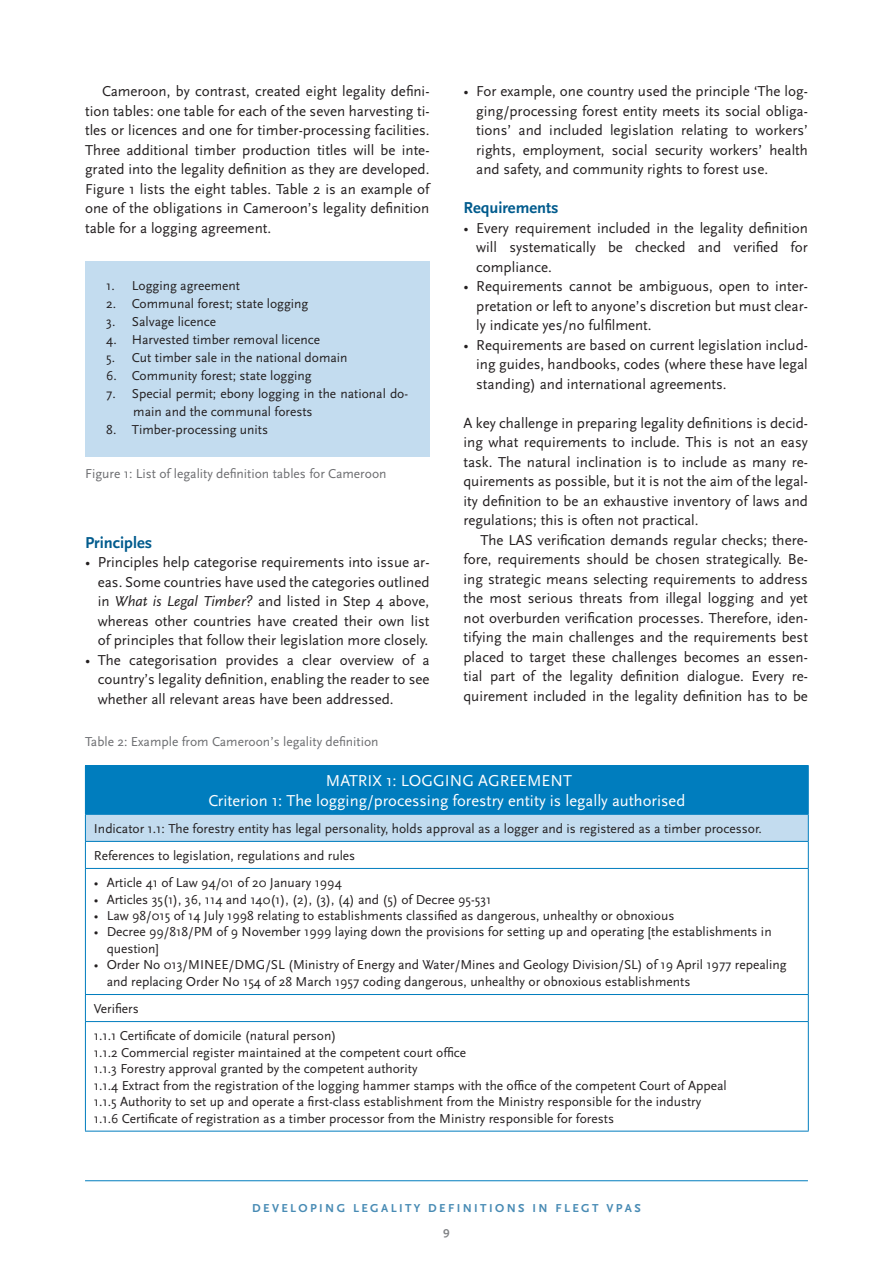
<style>
.page{position:relative;width:893px;height:1263px;background:#fff}
.page>*{position:absolute;margin:0;border:0;box-sizing:border-box;transform-origin:0 0}
.t1{font:16.5px/19.5px "Scala Sans";color:#fff;text-align:center}
.t2{font:700 16.5px "Scala Sans";color:#005b8d}
.t3{font:15px/19.5px "Scala Sans";color:#231f20;text-align:justify}
.t4{font:13.5px/16.5px "Scala Sans";color:#231f20}
.t5{font:13.5px "Scala Sans";color:#6c6d70}
.t6{font:700 12px "Scala Sans";letter-spacing:.2em;color:#488bb4}
.t7{font:700 12px "Scala Sans";color:#808285}
.s1{font-style:italic}
</style>
<div class="page">
<hr style="left:85px;top:1180px;width:723px;height:1px;background:#007dbe">
<div style="left:85px;top:261px;width:344px;height:196px;background:#c3dcef"></div>
<div style="left:85px;top:765px;width:723px;height:49px;background:#007dbe"></div>
<div style="left:85px;top:814px;width:723px;height:27px;background:#c3dcef"></div>
<hr style="left:85px;top:765px;width:724px;height:1px;background:#007dbe">
<hr style="left:808px;top:766px;width:1px;height:48px;background:#007dbe">
<hr style="left:85px;top:814px;width:724px;height:1px;background:#007dbe">
<hr style="left:85px;top:841px;width:724px;height:1px;background:#007dbe">
<svg style="left:85px;top:815px;width:1px;height:53px"></svg>
<svg style="left:808px;top:815px;width:1px;height:53px"></svg>
<hr style="left:85px;top:868px;width:724px;height:1px;background:#007dbe">
<hr style="left:85px;top:869px;width:1px;height:125px;background:#007dbe">
<hr style="left:808px;top:869px;width:1px;height:125px;background:#007dbe">
<hr style="left:85px;top:994px;width:724px;height:1px;background:#007dbe">
<svg style="left:85px;top:995px;width:1px;height:26px"></svg>
<svg style="left:808px;top:995px;width:1px;height:26px"></svg>
<hr style="left:85px;top:1021px;width:724px;height:1px;background:#007dbe">
<hr style="left:85px;top:1022px;width:1px;height:109px;background:#007dbe">
<hr style="left:808px;top:1022px;width:1px;height:109px;background:#007dbe">
<hr style="left:85px;top:1131px;width:724px;height:1px;background:#007dbe">
<p class="t3" style="left:85px;top:82px;width:346px;text-indent:17px">Cameroon, by contrast, created eight legality defini&shy;tion tables: one table for each of the seven harvesting ti&shy;tles or licences and one for timber-processing facilities.<br>Three additional timber production titles will be inte&shy;grated into the legality definition as they are developed.<br>Figure 1 lists the eight tables. Table 2 is an example of one of the obligations in Cameroon’s legality definition table for a logging agreement.</p>
<p class="t4" style="left:106px;top:277px;width:135px">1. Logging agreement</p>
<p class="t4" style="left:106px;top:295px;width:204px">2. Communal forest; state logging</p>
<p class="t4" style="left:106px;top:313px;width:111px">3. Salvage licence</p>
<p class="t4" style="left:106px;top:331px;width:215px">4. Harvested timber removal licence</p>
<p class="t4" style="left:106px;top:349px;width:243px">5. Cut timber sale in the national domain</p>
<p class="t4" style="left:106px;top:367px;width:207px">6. Community forest; state logging</p>
<p class="t4" style="left:133px;top:384px;width:276px;line-height:18px;text-indent:-27px">7. Special permit; ebony logging in the national do&shy;main and the communal forests</p>
<p class="t4" style="left:106px;top:421px;width:163px">8. Timber-processing units</p>
<p class="t5" style="left:85px;top:466px;width:303px">Figure 1: List of legality definition tables for Cameroon</p>
<p class="t2" style="left:85px;top:534px;width:69px">PRINCIPLES</p>
<p class="t3" style="left:98px;top:553px;width:333px;text-indent:-13px">• Principles help categorise requirements into issue ar&shy;eas. Some countries have used the categories outlined in <span class="s1">What is Legal Timber?</span> and listed in Step 4 above, whereas other countries have created their own list of principles that follow their legislation more closely.</p>
<p class="t3" style="left:98px;top:651px;width:333px;text-indent:-13px">• The categorisation provides a clear overview of a country’s legality definition, enabling the reader to see whether all relevant areas have been addressed.</p>
<p class="t5" style="left:85px;top:734px;width:295px">Table 2: Example from Cameroon’s legality definition</p>
<p class="t3" style="left:476px;top:82px;width:333px;text-indent:-13px">• For example, one country used the principle ‘The log&shy;ging/processing forest entity meets its social obliga&shy;tions’ and included legislation relating to workers’ rights, employment, social security workers’ health and safety, and community rights to forest use.</p>
<p class="t2" style="left:463px;top:199px;width:97px">REQUIREMENTS</p>
<p class="t3" style="left:476px;top:218px;width:333px;text-indent:-13px">• Every requirement included in the legality definition will systematically be checked and verified for compliance.</p>
<p class="t3" style="left:476px;top:277px;width:333px;text-indent:-13px">• Requirements cannot be ambiguous, open to inter&shy;pretation or left to anyone’s discretion but must clear&shy;ly indicate yes/no fulfilment.</p>
<p class="t3" style="left:476px;top:335px;width:333px;text-indent:-13px">• Requirements are based on current legislation includ&shy;ing guides, handbooks, codes (where these have legal standing) and international agreements.</p>
<p class="t3" style="left:463px;top:413px;width:346px">A key challenge in preparing legality definitions is decid&shy;ing what requirements to include. This is not an easy task. The natural inclination is to include as many re&shy;quirements as possible, but it is not the aim of the legal&shy;ity definition to be an exhaustive inventory of laws and regulations; this is often not practical.</p>
<p class="t3" style="left:463px;top:530px;width:346px;text-indent:17px">The LAS verification demands regular checks; there&shy;fore, requirements should be chosen strategically. Be&shy;ing strategic means selecting requirements to address the most serious threats from illegal logging and yet not overburden verification processes. Therefore, iden&shy;tifying the main challenges and the requirements best placed to target these challenges becomes an essen&shy;tial part of the legality definition dialogue. Every re&shy;quirement included in the legality definition has to be</p>
<p class="t1" style="left:208px;top:771px;width:478px">MATRIX 1: LOGGING AGREEMENT<br>Criterion 1: The logging/processing forestry entity is legally authorised</p>
<p class="t4" style="left:94px;top:815px;width:669px;line-height:27px">Indicator 1.1: The forestry entity has legal personality, holds approval as a logger and is registered as a timber processor.<br>References to legislation, regulations and rules</p>
<p class="t4" style="left:94px;top:875px;width:249px">• Article 41 of Law 94/01 of 20 January 1994</p>
<p class="t4" style="left:94px;top:891px;width:399px">• Articles 35(1), 36, 114 and 140(1), (2), (3), (4) and (5) of Decree 95-531</p>
<p class="t4" style="left:94px;top:907px;width:582px">• Law 98/015 of 14 July 1998 relating to establishments classified as dangerous, unhealthy or obnoxious</p>
<p class="t4" style="left:107px;top:924px;width:666px;text-indent:-13px">• Decree 99/818/PM of 9 November 1999 laying down the provisions for setting up and operating [the establishments in question]</p>
<p class="t4" style="left:107px;top:957px;width:681px;text-indent:-13px">• Order No 013/MINEE/DMG/SL (Ministry of Energy and Water/Mines and Geology Division/SL) of 19 April 1977 repealing and replacing Order No 154 of 28 March 1957 coding dangerous, unhealthy or obnoxious establishments</p>
<p class="t4" style="left:94px;top:995px;width:244px;line-height:27px">Verifiers<br>1.1.1 Certificate of domicile (natural person)</p>
<p class="t4" style="left:94px;top:1044px;width:634px">1.1.2 Commercial register maintained at the competent court office<br>1.1.3 Forestry approval granted by the competent authority<br>1.1.4 Extract from the registration of the logging hammer stamps with the office of the competent Court of Appeal 1.1.5 Authority to set up and operate a first-class establishment from the Ministry responsible for the industry 1.1.6 Certificate of registration as a timber processor from the Ministry responsible for forests</p>
<p class="t6" style="left:252px;top:1201px;width:313px">DEVELOPING LEGALITY D EFINITIONS IN FLEGT</p>
<p class="t6" style="left:606px;top:1201px;width:10px">VPA</p>
<p class="t6" style="left:634px;top:1201px;width:8px">S</p>
<p class="t7" style="left:443px;top:1225px;width:8px">9</p>
</div>
